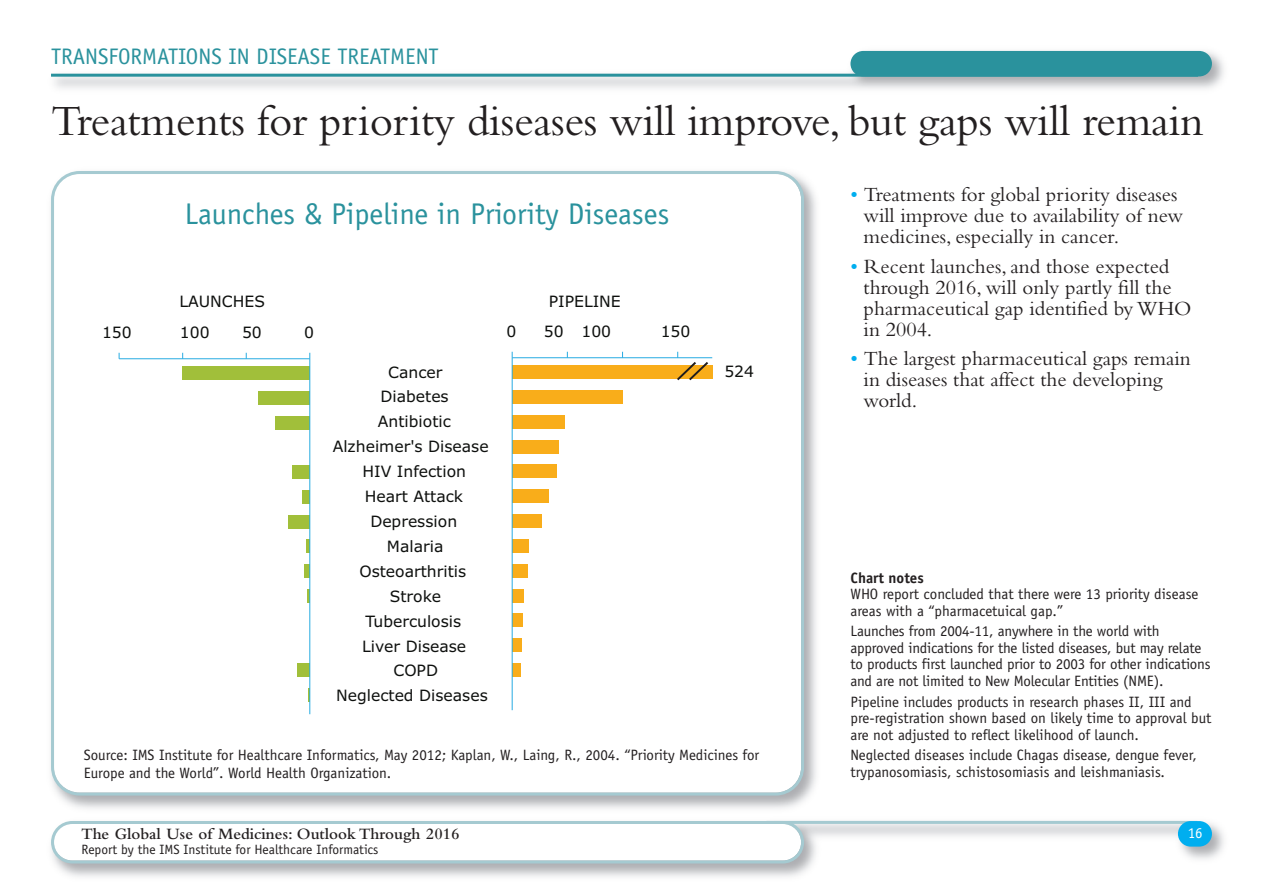
<style>
.page{position:relative;width:1263px;height:893px;background:#fff}
.page>*{position:absolute;margin:0;border:0;box-sizing:border-box;transform-origin:0 0}
.t1{font:45px "Bembo";letter-spacing:-.005em;color:#231f20}
.t2{font:30px "Officina Sans";color:#2a929d}
.t3{font:22.5px "Officina Sans";color:#2a929d}
.t4{font:21px/21px "Bembo";color:#231f20}
.t5{font:600 16.5px "Bembo";color:#231f20}
.t6{font:15.6px "Verdana";color:#0e100e}
.t7{font:15px/16.5px "Officina Sans";color:#231f20}
.t8{font:700 15px "Officina Sans";color:#231f20}
.t9{font:15px "Officina Sans";color:#fff}
.t10{font:13.5px "Officina Sans";color:#231f20}
.s1{color:#00aeef}
</style>
<div class="page">
<svg style="left:51px;top:821px;width:753px;height:42px"></svg>
<hr style="left:766px;top:821px;width:431px;height:3px;background:#a5cad1">
<svg style="left:51px;top:171px;width:753px;height:625px"></svg>
<div style="left:1178px;top:821px;width:34px;height:26px;background:#00aeef;border-radius:13px"></div>
<img style="left:51px;top:50px;width:1173px;height:39px">
<div style="left:850px;top:51px;width:362px;height:25px;background:#2a929d;border-radius:13px"></div>
<hr style="left:51px;top:74px;width:1147px;height:3px;background:#2a929d">
<div style="left:512px;top:663px;width:9px;height:14px;background:#f9ad1a"></div>
<div style="left:512px;top:638px;width:10px;height:14px;background:#f9ad1a"></div>
<div style="left:512px;top:614px;width:11px;height:13px;background:#f9ad1a"></div>
<div style="left:512px;top:589px;width:12px;height:13px;background:#f9ad1a"></div>
<div style="left:512px;top:564px;width:15px;height:14px;background:#f9ad1a"></div>
<div style="left:512px;top:539px;width:16px;height:14px;background:#f9ad1a"></div>
<div style="left:512px;top:514px;width:29px;height:14px;background:#f9ad1a"></div>
<div style="left:512px;top:489px;width:37px;height:14px;background:#f9ad1a"></div>
<div style="left:512px;top:465px;width:45px;height:13px;background:#f9ad1a"></div>
<div style="left:512px;top:440px;width:47px;height:13px;background:#f9ad1a"></div>
<div style="left:512px;top:415px;width:52px;height:14px;background:#f9ad1a"></div>
<div style="left:512px;top:390px;width:111px;height:14px;background:#f9ad1a"></div>
<div style="left:512px;top:365px;width:201px;height:14px;background:#f9ad1a"></div>
<hr style="left:512px;top:357px;width:200px;height:1px;background:#27abe2">
<hr style="left:512px;top:358px;width:1px;height:352px;background:#27abe2">
<div style="left:297px;top:663px;width:13px;height:14px;background:#a1bf3a"></div>
<hr style="left:307px;top:589px;width:3px;height:14px;background:#a1bf3a">
<div style="left:305px;top:564px;width:5px;height:14px;background:#a1bf3a"></div>
<hr style="left:306px;top:540px;width:4px;height:13px;background:#a1bf3a">
<div style="left:288px;top:515px;width:22px;height:13px;background:#a1bf3a"></div>
<div style="left:302px;top:490px;width:8px;height:14px;background:#a1bf3a"></div>
<div style="left:292px;top:465px;width:18px;height:14px;background:#a1bf3a"></div>
<div style="left:276px;top:416px;width:34px;height:13px;background:#a1bf3a"></div>
<div style="left:258px;top:391px;width:52px;height:14px;background:#a1bf3a"></div>
<div style="left:182px;top:366px;width:128px;height:14px;background:#a1bf3a"></div>
<hr style="left:119px;top:358px;width:191px;height:1px;background:#27abe2">
<hr style="left:309px;top:359px;width:1px;height:355px;background:#27abe2">
<svg style="left:675px;top:352px;width:35px;height:30px"></svg>
<h3 class="t3" style="left:51px;top:48px;width:389px">TRANSFORMATIONS IN DISEASE TREATMENT</h3>
<h1 class="t1" style="left:51px;top:106px;width:1154px">Treatments for priority diseases will improve, but gaps will remain</h1>
<h2 class="t2" style="left:185px;top:202px;width:486px">Launches &amp; Pipeline in Priority Diseases</h2>
<p class="t6" style="left:180px;top:292px;width:87px">LAUNCHES</p>
<p class="t6" style="left:549px;top:292px;width:74px">PIPELINE</p>
<p class="t6" style="left:102px;top:323px;width:31px">150</p>
<p class="t6" style="left:180px;top:323px;width:31px">100</p>
<p class="t6" style="left:242px;top:323px;width:21px">50</p>
<p class="t6" style="left:304px;top:323px;width:11px">0</p>
<p class="t6" style="left:388px;top:362px;width:56px">Cancer</p>
<p class="t6" style="left:380px;top:387px;width:70px">Diabetes</p>
<p class="t6" style="left:378px;top:412px;width:74px">Antibiotic</p>
<p class="t6" style="left:333px;top:437px;width:158px">Alzheimer's Disease</p>
<p class="t6" style="left:362px;top:462px;width:105px">HIV Infection</p>
<p class="t6" style="left:365px;top:486px;width:100px">Heart Attack</p>
<p class="t6" style="left:370px;top:511px;width:88px">Depression</p>
<p class="t6" style="left:387px;top:536px;width:58px">Malaria</p>
<p class="t6" style="left:359px;top:561px;width:108px">Osteoarthritis</p>
<p class="t6" style="left:390px;top:586px;width:53px">Stroke</p>
<p class="t6" style="left:365px;top:611px;width:97px">Tuberculosis</p>
<p class="t6" style="left:362px;top:636px;width:106px">Liver Disease</p>
<p class="t6" style="left:393px;top:661px;width:46px">COPD</p>
<p class="t6" style="left:336px;top:686px;width:153px">Neglected Diseases</p>
<p class="t6" style="left:506px;top:322px;width:11px">0</p>
<p class="t6" style="left:544px;top:322px;width:69px">50 100</p>
<p class="t6" style="left:661px;top:322px;width:31px">150</p>
<p class="t6" style="left:724px;top:362px;width:31px">524</p>
<p class="t7" style="left:84px;top:747px;width:677px;line-height:18px">Source: IMS Institute for Healthcare Informatics, May 2012; Kaplan, W., Laing, R., 2004. “Priority Medicines for<br>Europe and the World”. World Health Organization.</p>
<h3 class="t4" style="left:864px;top:186px;width:321px;text-indent:-13px"><span class="s1">•</span> Treatments for global priority diseases will improve due to availability of new medicines, especially in cancer.</h3>
<h3 class="t4" style="left:864px;top:258px;width:329px;text-indent:-13px"><span class="s1">•</span> Recent launches, and those expected through 2016, will only partly fill the pharmaceutical gap identified byWHO in 2004.</h3>
<h3 class="t4" style="left:864px;top:350px;width:329px;text-indent:-13px"><span class="s1">•</span> The largest pharmaceutical gaps remain in diseases that affect the developing world.</h3>
<p class="t8" style="left:850px;top:572px;width:75px">Chart notes</p>
<p class="t7" style="left:850px;top:587px;width:349px">WHO report concluded that there were 13 priority disease areas with a “pharmacetuical gap.”</p>
<p class="t7" style="left:850px;top:624px;width:361px">Launches from 2004-11, anywhere in the world with approved indications for the listed diseases, but may relate to products first launched prior to 2003 for other indications and are not limited to New Molecular Entities (NME).</p>
<p class="t7" style="left:850px;top:695px;width:362px">Pipeline includes products in research phases II, III and pre-registration shown based on likely time to approval but are not adjusted to reflect likelihood of launch.</p>
<p class="t7" style="left:850px;top:748px;width:348px">Neglected diseases include Chagas disease, dengue fever, trypanosomiasis, schistosomiasis and leishmaniasis.</p>
<p class="t5" style="left:81px;top:828px;width:380px">The Global Use of Medicines: Outlook Through 2016</p>
<p class="t9" style="left:1188px;top:827px;width:16px">16</p>
<p class="t10" style="left:81px;top:845px;width:299px">Report by the IMS Institute for Healthcare Informatics</p>
</div>
